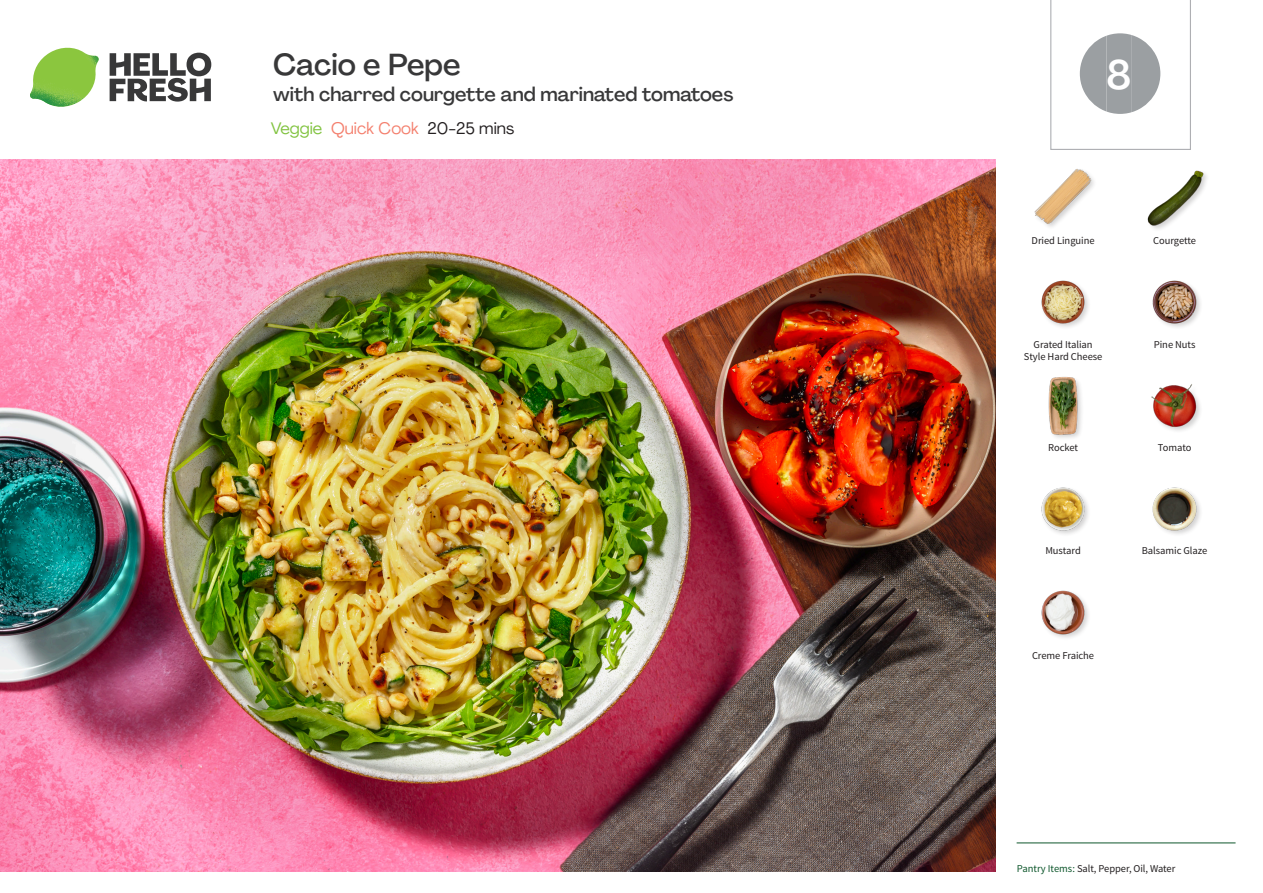
<style>
.page{position:relative;width:1263px;height:893px;background:#fff}
.page>*{position:absolute;margin:0;border:0;box-sizing:border-box;transform-origin:0 0}
._24_Recipe_Nr_Bag{font:500 40.5px "Agrandir";color:#fff}
._15_Titel_UK{font:500 30px "Agrandir";letter-spacing:-.01em;color:#383839}
._15_Titel_UK-2{font:500 19.5px "Agrandir";color:#383839}
._02_Box_Type{font:16.5px "Agrandir";color:#f4806e}
._18_FRONT_ingredient{font:10.5px "Source Sans Pro";letter-spacing:-.005em;color:#231f20}
.t1{font:10.5px "Source Sans Variable";letter-spacing:-.005em;color:#231f20}
.s1{color:#81c340}
.s2{color:#231f20}
.s3{font-family:"Source Sans Pro";color:#0e572c}
</style>
<div class="page">
<svg style="left:110px;top:53px;width:101px;height:49px"></svg>
<img style="left:30px;top:48px;width:69px;height:59px">
<img style="left:0;top:159px;width:995px;height:713px">
<hr style="left:1016px;top:843px;width:219px;height:1px;background:#0e572c">
<img style="left:1034px;top:169px;width:58px;height:57px">
<div style="left:1147px;top:170px;width:63px;height:62px;background:#231f20;opacity:.2"></div>
<img style="left:1147px;top:170px;width:56px;height:56px">
<img style="left:1152px;top:280px;width:49px;height:47px">
<img style="left:1041px;top:280px;width:48px;height:47px">
<img style="left:1151px;top:384px;width:49px;height:47px">
<div style="left:1047px;top:376px;width:37px;height:65px;background:#231f20;opacity:.2"></div>
<img style="left:1047px;top:377px;width:37px;height:57px">
<img style="left:1152px;top:487px;width:49px;height:47px">
<img style="left:1041px;top:487px;width:47px;height:47px">
<img style="left:1041px;top:590px;width:48px;height:48px">
<svg style="left:1050px;top:0;width:141px;height:150px"></svg>
<p class="_15_Titel_UK" style="left:273px;top:46px;width:189px">Cacio e Pepe</p>
<p class="_15_Titel_UK-2" style="left:273px;top:82px;width:462px">with charred courgette and marinated tomatoes</p>
<p class="_02_Box_Type" style="left:271px;top:118px;width:245px"><span class="s1">Veggie</span> Quick Cook <span class="s2">20-25 mins</span></p>
<p class="_24_Recipe_Nr_Bag" style="left:1106px;top:50px;width:26px">8</p>
<p class="_18_FRONT_ingredient" style="left:1031px;top:234px;width:65px">Dried Linguine</p>
<p class="_18_FRONT_ingredient" style="left:1153px;top:234px;width:44px">Courgette</p>
<p class="_18_FRONT_ingredient" style="left:1034px;top:338px;width:60px">Grated Italian</p>
<p class="_18_FRONT_ingredient" style="left:1154px;top:338px;width:43px">Pine Nuts</p>
<p class="_18_FRONT_ingredient" style="left:1024px;top:350px;width:80px">Style Hard Cheese</p>
<p class="_18_FRONT_ingredient" style="left:1048px;top:441px;width:31px">Rocket</p>
<p class="_18_FRONT_ingredient" style="left:1158px;top:441px;width:35px">Tomato</p>
<p class="_18_FRONT_ingredient" style="left:1045px;top:544px;width:37px">Mustard</p>
<p class="_18_FRONT_ingredient" style="left:1142px;top:544px;width:67px">Balsamic Glaze</p>
<p class="_18_FRONT_ingredient" style="left:1032px;top:649px;width:64px">Creme Fraiche</p>
<p class="t1" style="left:1017px;top:862px;width:160px"><span class="s3">Pantry Items:</span> Salt, Pepper, Oil, Water</p>
</div>
